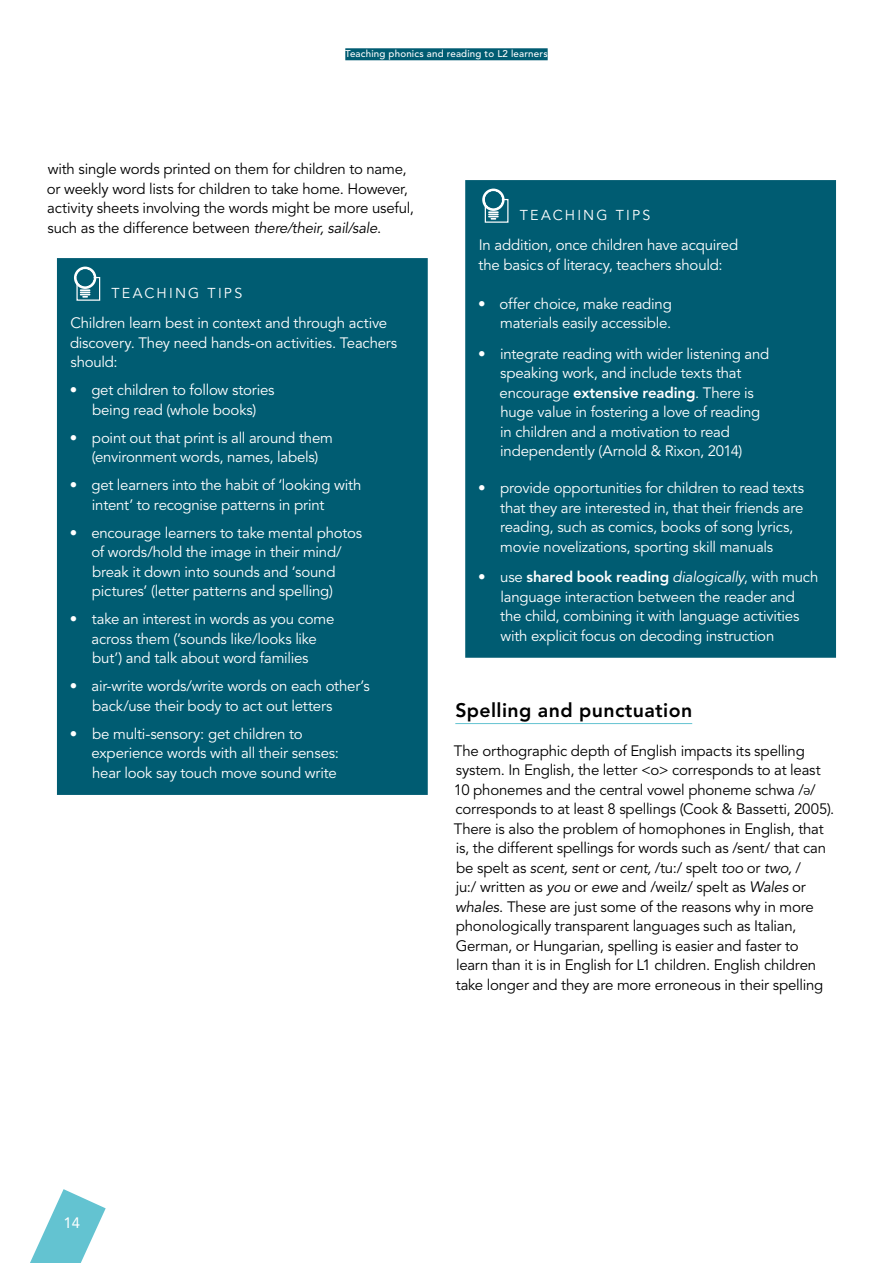
<style>
.page{position:relative;width:893px;height:1263px;background:#fff}
.page>*{position:absolute;margin:0;border:0;box-sizing:border-box;transform-origin:0 0}
.t1{font:800 19.5px "Avenir LT Std";letter-spacing:.02em;color:#000}
.t2{font:15px/19.5px "Avenir LT Std";letter-spacing:-.015em;color:#fff}
.t3{font:15px/19.5px "Avenir LT Std";letter-spacing:-.015em;color:#000}
.t4{font:15px "Avenir LT Std";color:#fff}
.t5{font:14.25px "Avenir LT Std";letter-spacing:.155em;color:#fff}
.t6{font:500 9.75px "Avenir LT Std";letter-spacing:.02em;color:#fff}
.s1{font-style:italic}
.s2{font-weight:800}
.s3{font-family:"Calibri";font-weight:300}
</style>
<div class="page">
<div style="left:57px;top:258px;width:371px;height:537px;background:#005c72"></div>
<svg style="left:74px;top:267px;width:22px;height:31px"></svg>
<div style="left:76px;top:277px;width:24px;height:24px;border:1px solid #fff"></div>
<div style="left:77px;top:269px;width:17px;height:17px;background:#005c72;border-radius:50%"></div>
<hr style="left:455px;top:723px;width:237px;height:1px;background:#63c3d1">
<div style="left:465px;top:180px;width:371px;height:478px;background:#005c72"></div>
<svg style="left:482px;top:189px;width:23px;height:31px"></svg>
<div style="left:485px;top:199px;width:23px;height:24px;border:1px solid #fff"></div>
<div style="left:485px;top:191px;width:17px;height:17px;background:#005c72;border-radius:50%"></div>
<div style="left:345px;top:48px;width:203px;height:12px;background:#005c72"></div>
<svg style="left:30px;top:1189px;width:76px;height:74px"></svg>
<p class="t6" style="left:345px;top:48px;width:204px">Teaching phonics and reading to L2 learners</p>
<p class="t3" style="left:47px;top:160px;width:369px">with single words printed on them for children to name, or weekly word lists for children to take home. However, activity sheets involving the words might be more useful, such as the difference between <span class="s1">there/their, sail/sale</span>.</p>
<p class="t5" style="left:111px;top:285px;width:132px">TEACHING TIPS</p>
<p class="t2" style="left:70px;top:314px;width:329px">Children learn best in context and through active discovery. They need hands-on activities. Teachers should:</p>
<p class="t2" style="left:70px;top:381px;width:206px;text-align:center">• get children to follow stories being read (whole books)</p>
<p class="t2" style="left:70px;top:428px;width:265px;text-align:center">• point out that print is all around them (environment words, names, labels)</p>
<p class="t2" style="left:92px;top:476px;width:271px;text-indent:-22px">• get learners into the habit of ‘looking with intent’ to recognise patterns in print</p>
<p class="t2" style="left:70px;top:523px;width:294px;text-align:center">• encourage learners to take mental photos of words/hold the image in their mind/<br>break it down into sounds and ‘sound pictures’ (letter patterns and spelling)</p>
<p class="t2" style="left:70px;top:610px;width:266px;text-align:center">• take an interest in words as you come across them (‘sounds like/looks like<br>but’) and talk about word families</p>
<p class="t2" style="left:92px;top:677px;width:279px;text-indent:-22px">• air-write words/write words on each other’s back/use their body to act out letters</p>
<p class="t2" style="left:91px;top:724px;width:249px;text-indent:-21px">• be multi-sensory: get children to experience words with all their senses: hear look say touch move sound write</p>
<p class="t5" style="left:520px;top:207px;width:132px">TEACHING TIPS</p>
<p class="t2" style="left:479px;top:236px;width:261px">In addition, once children have acquired the basics of literacy, teachers should:</p>
<p class="t2" style="left:478px;top:294px;width:195px;text-align:right">• offer choice, make reading materials easily accessible.</p>
<p class="t2" style="left:500px;top:344px;width:271px;text-indent:-21px">• integrate reading with wider listening and speaking work, and include texts that encourage <span class="s2">extensive reading</span>. There is huge value in fostering a love of reading in children and a motivation to read independently (Arnold &amp; Rixon, 2014)</p>
<p class="t2" style="left:500px;top:479px;width:306px;text-indent:-22px">• provide opportunities for children to read texts that they are interested in, that their friends are reading, such as comics, books of song lyrics, movie novelizations, sporting skill manuals</p>
<p class="t2" style="left:500px;top:568px;width:320px;text-indent:-22px">• use <span class="s2">shared book reading</span> <span class="s1">dialogically</span>, with much language interaction between the reader and the child, combining it with language activities with explicit focus on decoding instruction</p>
<h1 class="t1" style="left:455px;top:698px;width:238px">Spelling and punctuation</h1>
<p class="t3" style="left:454px;top:741px;width:382px">The orthographic depth of English impacts its spelling system. In English, the letter &lt;o&gt; corresponds to at least 10 phonemes and the central vowel phoneme schwa /<span class="s3">ə</span>/ corresponds to at least 8 spellings (Cook &amp; Bassetti, 2005).<br>There is also the problem of homophones in English, that is, the different spellings for words such as /sent/ that can be spelt as <span class="s1">scent, sent</span> or <span class="s1">cent,</span> /tu:/ spelt <span class="s1">too</span> or <span class="s1">two,</span> /<br>ju:/ written as <span class="s1">you</span> or <span class="s1">ewe</span> and /weilz/ spelt as <span class="s1">Wales</span> or <span class="s1">whales</span>. These are just some of the reasons why in more phonologically transparent languages such as Italian, German, or Hungarian, spelling is easier and faster to<br>learn than it is in English for L1 children. English children take longer and they are more erroneous in their spelling</p>
<p class="t4" style="left:63px;top:1214px;width:18px">14</p>
</div>
